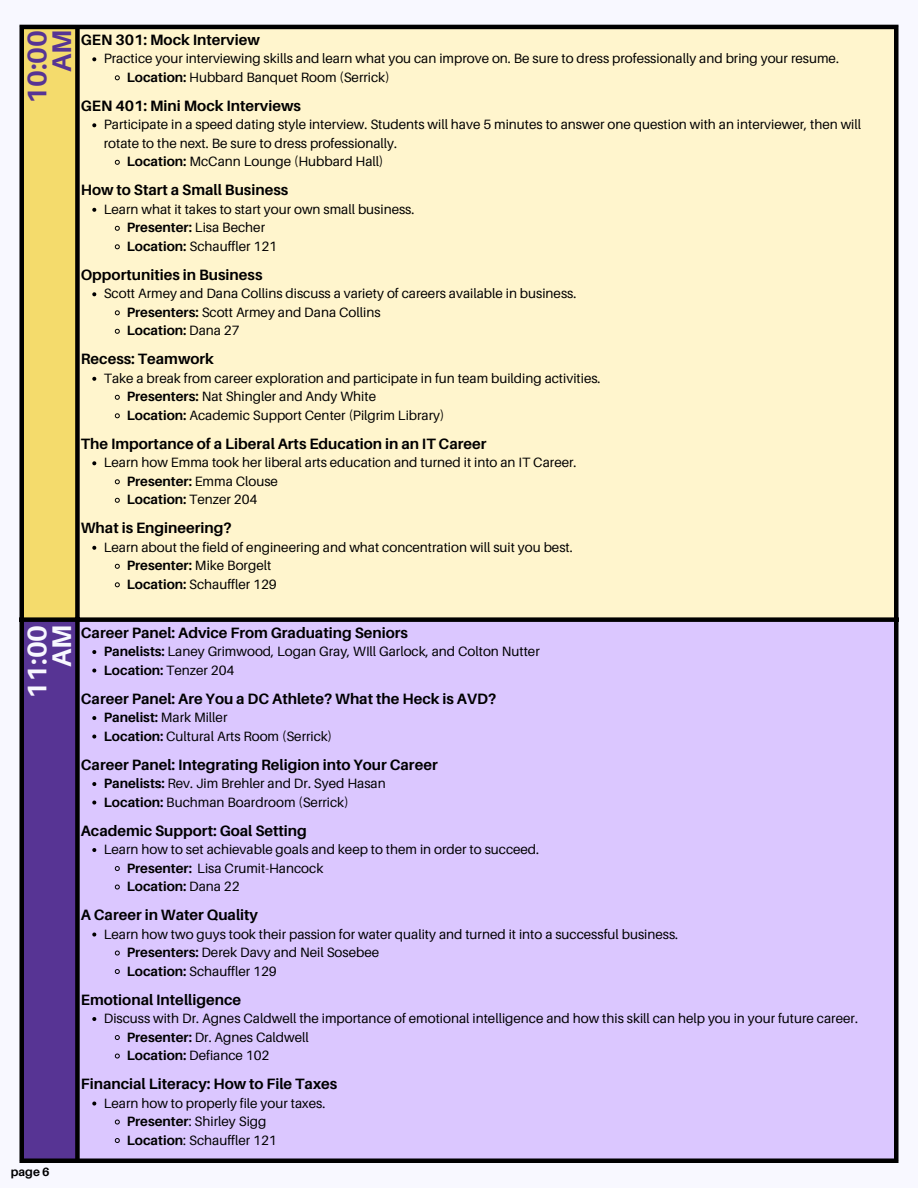
<style>
.page{position:relative;width:918px;height:1188px;background:#f8f8ff}
.page>*{position:absolute;margin:0;border:0;box-sizing:border-box;transform-origin:0 0}
.t1{font:700 27px/24.8px "Aileron";color:#573494;text-align:right}
.t2{font:700 27px/24.8px "Aileron";color:#f8f8ff;text-align:right}
.t3{font:700 15px "Aileron";color:#000}
.t4{font:13.5px/18.5px "Aileron";color:#000}
.t5{font:700 13.5px "Aileron";color:#000}
.t6{font:700 12px "Aileron";color:#000}
.s1{font-weight:700}
.s2{font-weight:400}
</style>
<div class="page">
<div style="left:21px;top:27px;width:57px;height:593px;background:#f4db6c"></div>
<div style="left:77px;top:27px;width:820px;height:593px;background:#fff5cd"></div>
<div style="left:21px;top:619px;width:57px;height:542px;background:#573494"></div>
<div style="left:77px;top:619px;width:820px;height:542px;background:#dbc7ff"></div>
<svg style="left:92px;top:57px;width:4px;height:4px"></svg>
<svg style="left:115px;top:75px;width:5px;height:5px"></svg>
<svg style="left:92px;top:123px;width:4px;height:4px"></svg>
<svg style="left:115px;top:160px;width:5px;height:5px"></svg>
<svg style="left:92px;top:208px;width:4px;height:4px"></svg>
<svg style="left:115px;top:226px;width:5px;height:5px"></svg>
<svg style="left:115px;top:244px;width:5px;height:5px"></svg>
<svg style="left:92px;top:292px;width:4px;height:4px"></svg>
<svg style="left:115px;top:310px;width:5px;height:5px"></svg>
<svg style="left:115px;top:329px;width:5px;height:5px"></svg>
<svg style="left:92px;top:377px;width:4px;height:4px"></svg>
<svg style="left:115px;top:395px;width:5px;height:5px"></svg>
<svg style="left:115px;top:413px;width:5px;height:5px"></svg>
<svg style="left:92px;top:461px;width:4px;height:4px"></svg>
<svg style="left:115px;top:479px;width:5px;height:5px"></svg>
<svg style="left:115px;top:498px;width:5px;height:5px"></svg>
<svg style="left:92px;top:546px;width:4px;height:4px"></svg>
<svg style="left:115px;top:564px;width:5px;height:5px"></svg>
<svg style="left:115px;top:582px;width:5px;height:5px"></svg>
<svg style="left:92px;top:650px;width:4px;height:4px"></svg>
<svg style="left:92px;top:669px;width:4px;height:4px"></svg>
<svg style="left:92px;top:716px;width:4px;height:4px"></svg>
<svg style="left:92px;top:735px;width:4px;height:4px"></svg>
<svg style="left:92px;top:782px;width:4px;height:4px"></svg>
<svg style="left:92px;top:801px;width:4px;height:4px"></svg>
<svg style="left:92px;top:848px;width:4px;height:4px"></svg>
<svg style="left:115px;top:866px;width:5px;height:5px"></svg>
<svg style="left:115px;top:884px;width:5px;height:6px"></svg>
<svg style="left:92px;top:933px;width:4px;height:4px"></svg>
<svg style="left:115px;top:950px;width:5px;height:6px"></svg>
<svg style="left:115px;top:969px;width:5px;height:5px"></svg>
<svg style="left:92px;top:1017px;width:4px;height:4px"></svg>
<svg style="left:115px;top:1035px;width:5px;height:5px"></svg>
<svg style="left:115px;top:1053px;width:5px;height:6px"></svg>
<svg style="left:92px;top:1102px;width:4px;height:4px"></svg>
<svg style="left:115px;top:1119px;width:5px;height:6px"></svg>
<svg style="left:115px;top:1138px;width:5px;height:5px"></svg>
<div style="left:19px;top:29px;width:5px;height:1130px;background:#000"></div>
<div style="left:75px;top:29px;width:5px;height:1130px;background:#000"></div>
<div style="left:894px;top:29px;width:5px;height:1130px;background:#000"></div>
<hr style="left:19px;top:25px;width:880px;height:4px;background:#000">
<div style="left:19px;top:617px;width:880px;height:5px;background:#000"></div>
<hr style="left:19px;top:1159px;width:880px;height:4px;background:#000">
<p class="t1" style="left:24px;top:104px;width:76px;rotate:-90deg">10:00<br>AM</p>
<p class="t2" style="left:24px;top:699px;width:76px;rotate:-90deg">11:00<br>AM</p>
<p class="t6" style="left:11px;top:1164px;width:40px">page 6</p>
<p class="t3" style="left:81px;top:30px;width:181px">GEN 301: Mock Interview</p>
<p class="t4" style="left:104px;top:49px;width:737px">Practice your interviewing skills and learn what you can improve on. Be sure to dress professionally and bring your resume.</p>
<p class="t4" style="left:127px;top:68px;width:264px"><span class="s1">Location:</span> Hubbard Banquet Room (Serrick)</p>
<p class="t3" style="left:81px;top:96px;width:222px">GEN 401: Mini Mock Interviews</p>
<p class="t4" style="left:104px;top:115px;width:759px">Participate in a speed dating style interview. Students will have 5 minutes to answer one question with an interviewer, then will rotate to the next. Be sure to dress professionally.</p>
<p class="t4" style="left:127px;top:152px;width:258px"><span class="s1">Location:</span> McCann Lounge (Hubbard Hall)</p>
<p class="t3" style="left:81px;top:181px;width:209px">How to Start a Small Business</p>
<p class="t4" style="left:104px;top:200px;width:312px">Learn what it takes to start your own small business.</p>
<p class="t5" style="left:127px;top:219px;width:140px">Presenter: <span class="s2">Lisa Becher</span></p>
<p class="t4" style="left:127px;top:237px;width:152px"><span class="s1">Location:</span> Schauffler 121</p>
<p class="t3" style="left:81px;top:265px;width:183px">Opportunities in Business</p>
<p class="t4" style="left:104px;top:284px;width:474px">Scott Armey and Dana Collins discuss a variety of careers available in business.</p>
<p class="t4" style="left:127px;top:303px;width:255px"><span class="s1">Presenters:</span> Scott Armey and Dana Collins</p>
<p class="t5" style="left:127px;top:322px;width:114px">Location: <span class="s2">Dana 27</span></p>
<p class="t3" style="left:81px;top:350px;width:135px">Recess: Teamwork</p>
<p class="t4" style="left:104px;top:369px;width:498px">Take a break from career exploration and participate in fun team building activities.</p>
<p class="t4" style="left:127px;top:387px;width:251px"><span class="s1">Presenters:</span> Nat Shingler and Andy White</p>
<p class="t4" style="left:127px;top:406px;width:319px"><span class="s1">Location:</span> Academic Support Center (Pilgrim Library)</p>
<p class="t3" style="left:81px;top:434px;width:407px">The Importance of a Liberal Arts Education in an IT Career</p>
<p class="t4" style="left:104px;top:453px;width:474px">Learn how Emma took her liberal arts education and turned it into an IT Career.</p>
<p class="t5" style="left:127px;top:473px;width:153px">Presenter: <span class="s2">Emma Clouse</span></p>
<p class="t5" style="left:127px;top:491px;width:132px">Location: <span class="s2">Tenzer 204</span></p>
<p class="t3" style="left:81px;top:519px;width:153px">What is Engineering?</p>
<p class="t4" style="left:104px;top:538px;width:470px">Learn about the field of engineering and what concentration will suit you best.</p>
<p class="t4" style="left:127px;top:556px;width:146px"><span class="s1">Presenter:</span> Mike Borgelt</p>
<p class="t4" style="left:127px;top:575px;width:152px"><span class="s1">Location:</span> Schauffler 129</p>
<p class="t3" style="left:81px;top:623px;width:329px">Career Panel: Advice From Graduating Seniors</p>
<p class="t4" style="left:104px;top:642px;width:438px"><span class="s1">Panelists:</span> Laney Grimwood, Logan Gray, WIll Garlock, and Colton Nutter</p>
<p class="t5" style="left:104px;top:661px;width:132px">Location: <span class="s2">Tenzer 204</span></p>
<p class="t3" style="left:81px;top:689px;width:417px">Career Panel: Are You a DC Athlete? What the Heck is AVD?</p>
<p class="t4" style="left:104px;top:708px;width:125px"><span class="s1">Panelist:</span> Mark Miller</p>
<p class="t4" style="left:104px;top:726px;width:230px"><span class="s1">Location:</span> Cultural Arts Room (Serrick)</p>
<p class="t3" style="left:81px;top:755px;width:358px">Career Panel: Integrating Religion into Your Career</p>
<p class="t4" style="left:104px;top:774px;width:283px"><span class="s1">Panelists:</span> Rev. Jim Brehler and Dr. Syed Hasan</p>
<p class="t4" style="left:104px;top:792px;width:246px"><span class="s1">Location:</span> Buchman Boardroom (Serrick)</p>
<p class="t3" style="left:81px;top:821px;width:228px">Academic Support: Goal Setting</p>
<p class="t4" style="left:104px;top:840px;width:437px">Learn how to set achievable goals and keep to them in order to succeed.</p>
<p class="t4" style="left:127px;top:858px;width:198px"><span class="s1">Presenter:</span> Lisa Crumit-Hancock</p>
<p class="t5" style="left:127px;top:878px;width:114px">Location: <span class="s2">Dana 22</span></p>
<p class="t3" style="left:81px;top:905px;width:179px">A Career in Water Quality</p>
<p class="t4" style="left:104px;top:924px;width:576px">Learn how two guys took their passion for water quality and turned it into a successful business.</p>
<p class="t4" style="left:127px;top:943px;width:254px"><span class="s1">Presenters:</span> Derek Davy and Neil Sosebee</p>
<p class="t4" style="left:127px;top:961px;width:152px"><span class="s1">Location:</span> Schauffler 129</p>
<p class="t3" style="left:81px;top:990px;width:162px">Emotional Intelligence</p>
<p class="t4" style="left:104px;top:1009px;width:756px">Discuss with Dr. Agnes Caldwell the importance of emotional intelligence and how this skill can help you in your future career.</p>
<p class="t4" style="left:127px;top:1027px;width:184px"><span class="s1">Presenter:</span> Dr. Agnes Caldwell</p>
<p class="t4" style="left:127px;top:1046px;width:144px"><span class="s1">Location:</span> Defiance 102</p>
<p class="t3" style="left:81px;top:1074px;width:258px">Financial Literacy: How to File Taxes</p>
<p class="t4" style="left:104px;top:1093px;width:223px">Learn how to properly file your taxes.</p>
<p class="t4" style="left:127px;top:1112px;width:141px"><span class="s1">Presenter</span>: Shirley Sigg</p>
<p class="t4" style="left:127px;top:1130px;width:152px"><span class="s1">Location</span>: Schauffler 121</p>
</div>
